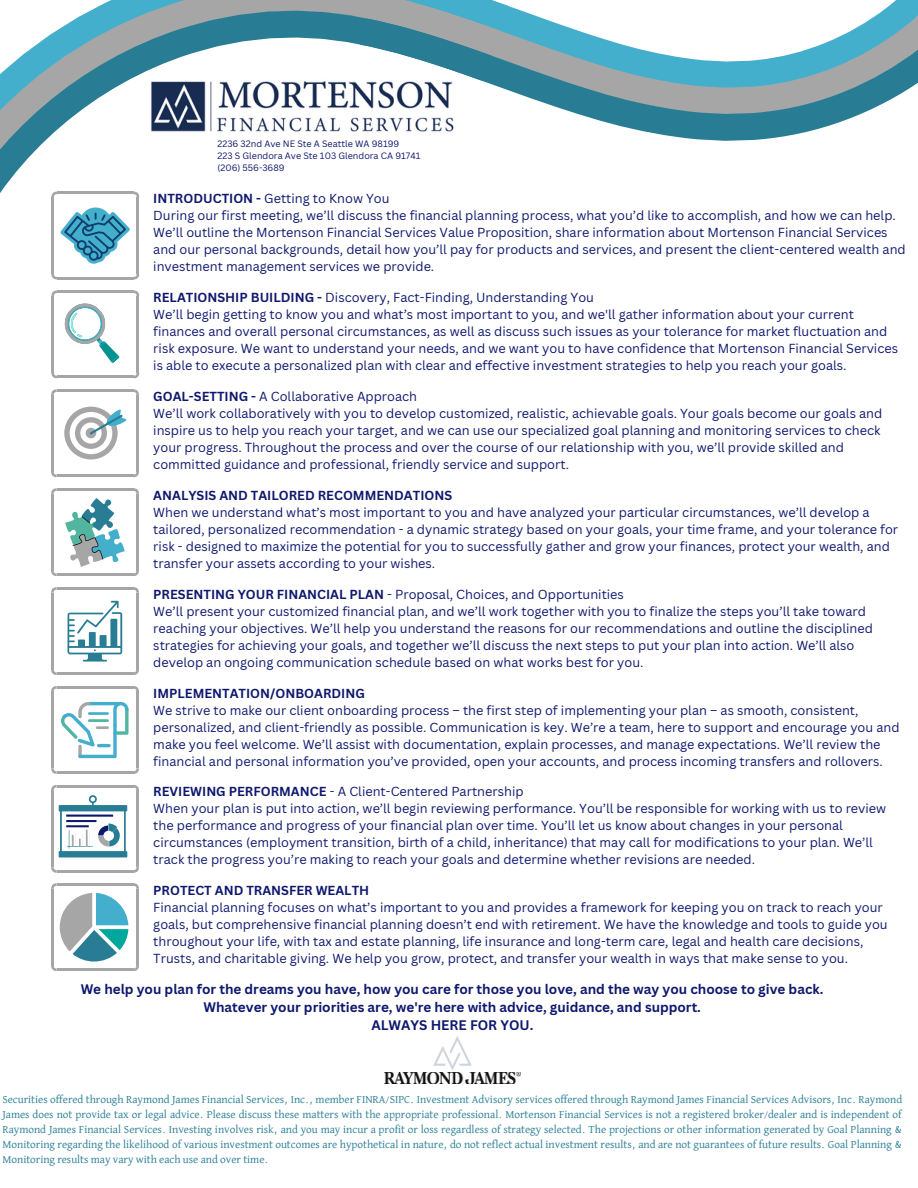
<style>
.page{position:relative;width:918px;height:1188px;background:#fff}
.page>*{position:absolute;margin:0;border:0;box-sizing:border-box;transform-origin:0 0}
.t1{font:700 13.5px/18px "Canva Sans";color:#0f186d;text-align:center}
.t2{font:12.75px/17px "Canva Sans";color:#0f186d}
.t3{font:700 12.75px "Canva Sans";color:#0f186d}
.t4{font:11.25px/15px "David Libre";color:#287d94;text-align:justify}
.t5{font:9px/12px "Canva Sans";color:#0f186d}
.s1{font-weight:700}
</style>
<div class="page">
<svg style="left:0;top:0;width:357px;height:374px"></svg>
<svg style="left:357px;top:0;width:561px;height:141px"></svg>
<hr style="left:57px;top:192px;width:77px;height:2px;background:#a8a5a5">
<svg style="left:134px;top:192px;width:5px;height:5px"></svg>
<svg style="left:51px;top:192px;width:6px;height:5px"></svg>
<hr style="left:137px;top:197px;width:2px;height:77px;background:#a8a5a5">
<svg style="left:134px;top:274px;width:5px;height:5px"></svg>
<hr style="left:51px;top:197px;width:3px;height:77px;background:#a8a5a5">
<hr style="left:57px;top:277px;width:77px;height:2px;background:#a8a5a5">
<svg style="left:51px;top:274px;width:6px;height:5px"></svg>
<img style="left:145px;top:78px;width:314px;height:61px">
<img style="left:385px;top:1072px;width:136px;height:12px">
<svg style="left:60px;top:208px;width:70px;height:56px"></svg>
<svg style="left:51px;top:291px;width:88px;height:87px"></svg>
<hr style="left:57px;top:389px;width:76px;height:3px;background:#a6a6a6">
<svg style="left:133px;top:389px;width:6px;height:6px"></svg>
<svg style="left:51px;top:389px;width:6px;height:6px"></svg>
<hr style="left:136px;top:395px;width:3px;height:77px;background:#a6a6a6">
<svg style="left:133px;top:472px;width:6px;height:5px"></svg>
<hr style="left:51px;top:395px;width:3px;height:77px;background:#a6a6a6">
<hr style="left:57px;top:475px;width:76px;height:2px;background:#a6a6a6">
<svg style="left:51px;top:472px;width:6px;height:5px"></svg>
<svg style="left:64px;top:407px;width:63px;height:52px"></svg>
<hr style="left:57px;top:488px;width:76px;height:3px;background:#a6a6a6">
<svg style="left:133px;top:488px;width:6px;height:6px"></svg>
<svg style="left:51px;top:488px;width:6px;height:6px"></svg>
<hr style="left:136px;top:494px;width:3px;height:77px;background:#a6a6a6">
<svg style="left:133px;top:571px;width:6px;height:5px"></svg>
<hr style="left:51px;top:494px;width:3px;height:77px;background:#a6a6a6">
<hr style="left:57px;top:573px;width:76px;height:3px;background:#a6a6a6">
<svg style="left:51px;top:571px;width:6px;height:5px"></svg>
<svg style="left:65px;top:498px;width:60px;height:69px"></svg>
<hr style="left:57px;top:587px;width:76px;height:3px;background:#a6a6a6">
<svg style="left:133px;top:587px;width:6px;height:6px"></svg>
<svg style="left:51px;top:587px;width:6px;height:6px"></svg>
<hr style="left:136px;top:593px;width:3px;height:76px;background:#a6a6a6">
<svg style="left:133px;top:669px;width:6px;height:6px"></svg>
<hr style="left:51px;top:593px;width:3px;height:76px;background:#a6a6a6">
<hr style="left:57px;top:672px;width:76px;height:3px;background:#a6a6a6">
<svg style="left:51px;top:669px;width:6px;height:6px"></svg>
<svg style="left:67px;top:601px;width:55px;height:61px"></svg>
<hr style="left:57px;top:785px;width:76px;height:3px;background:#a6a6a6">
<svg style="left:133px;top:785px;width:6px;height:5px"></svg>
<hr style="left:136px;top:790px;width:3px;height:77px;background:#a6a6a6">
<svg style="left:133px;top:867px;width:6px;height:6px"></svg>
<hr style="left:51px;top:790px;width:3px;height:77px;background:#a6a6a6">
<hr style="left:57px;top:870px;width:76px;height:3px;background:#a6a6a6">
<svg style="left:51px;top:867px;width:6px;height:6px"></svg>
<svg style="left:51px;top:785px;width:76px;height:72px"></svg>
<svg style="left:51px;top:883px;width:88px;height:88px"></svg>
<hr style="left:57px;top:686px;width:76px;height:3px;background:#a6a6a6">
<svg style="left:133px;top:686px;width:6px;height:6px"></svg>
<svg style="left:51px;top:686px;width:6px;height:6px"></svg>
<hr style="left:136px;top:692px;width:3px;height:76px;background:#a6a6a6">
<svg style="left:133px;top:768px;width:6px;height:6px"></svg>
<hr style="left:51px;top:692px;width:3px;height:76px;background:#a6a6a6">
<hr style="left:57px;top:771px;width:76px;height:3px;background:#a6a6a6">
<svg style="left:51px;top:768px;width:6px;height:6px"></svg>
<svg style="left:61px;top:702px;width:68px;height:56px"></svg>
<img style="left:433px;top:1036px;width:39px;height:34px">
<p class="t5" style="left:218px;top:138px;width:205px">2236 32nd Ave NE Ste A Seattle WA 98199<br>223 S Glendora Ave Ste 103 Glendora CA 91741 (206) 556-3689</p>
<p class="t2" style="left:153px;top:190px;width:754px"><span class="s1">INTRODUCTION -</span> Getting to Know You<br>During our first meeting, we’ll discuss the financial planning process, what you’d like to accomplish, and how we can help.<br>We’ll outline the Mortenson Financial Services Value Proposition, share information about Mortenson Financial Services and our personal backgrounds, detail how you’ll pay for products and services, and present the client-centered wealth and investment management services we provide.</p>
<p class="t2" style="left:153px;top:289px;width:746px"><span class="s1">RELATIONSHIP BUILDING -</span> Discovery, Fact-Finding, Understanding You<br>We’ll begin getting to know you and what’s most important to you, and we'll gather information about your current finances and overall personal circumstances, as well as discuss such issues as your tolerance for market fluctuation and risk exposure. We want to understand your needs, and we want you to have confidence that Mortenson Financial Services is able to execute a personalized plan with clear and effective investment strategies to help you reach your goals.</p>
<p class="t2" style="left:153px;top:387px;width:731px"><span class="s1">GOAL-SETTING -</span> A Collaborative Approach<br>We’ll work collaboratively with you to develop customized, realistic, achievable goals. Your goals become our goals and inspire us to help you reach your target, and we can use our specialized goal planning and monitoring services to check your progress. Throughout the process and over the course of our relationship with you, we’ll provide skilled and committed guidance and professional, friendly service and support.</p>
<p class="t3" style="left:153px;top:486px;width:300px">ANALYSIS AND TAILORED RECOMMENDATIONS</p>
<p class="t2" style="left:153px;top:503px;width:746px">When we understand what’s most important to you and have analyzed your particular circumstances, we’ll develop a tailored, personalized recommendation - a dynamic strategy based on your goals, your time frame, and your tolerance for risk - designed to maximize the potential for you to successfully gather and grow your finances, protect your wealth, and transfer your assets according to your wishes.</p>
<p class="t2" style="left:153px;top:585px;width:721px"><span class="s1">PRESENTING YOUR FINANCIAL PLAN</span> - Proposal, Choices, and Opportunities<br>We’ll present your customized financial plan, and we’ll work together with you to finalize the steps you’ll take toward reaching your objectives. We’ll help you understand the reasons for our recommendations and outline the disciplined strategies for achieving your goals, and together we’ll discuss the next steps to put your plan into action. We’ll also develop an ongoing communication schedule based on what works best for you.</p>
<p class="t3" style="left:153px;top:685px;width:213px">IMPLEMENTATION/ONBOARDING</p>
<p class="t2" style="left:153px;top:702px;width:748px">We strive to make our client onboarding process – the first step of implementing your plan – as smooth, consistent, personalized, and client-friendly as possible. Communication is key. We’re a team, here to support and encourage you and make you feel welcome. We’ll assist with documentation, explain processes, and manage expectations. We’ll review the financial and personal information you’ve provided, open your accounts, and process incoming transfers and rollovers.</p>
<p class="t2" style="left:153px;top:783px;width:734px"><span class="s1">REVIEWING PERFORMANCE</span> - A Client-Centered Partnership<br>When your plan is put into action, we’ll begin reviewing performance. You’ll be responsible for working with us to review the performance and progress of your financial plan over time. You’ll let us know about changes in your personal circumstances (employment transition, birth of a child, inheritance) that may call for modifications to your plan. We’ll track the progress you’re making to reach your goals and determine whether revisions are needed.</p>
<p class="t3" style="left:153px;top:881px;width:217px">PROTECT AND TRANSFER WEALTH</p>
<p class="t2" style="left:153px;top:899px;width:736px">Financial planning focuses on what’s important to you and provides a framework for keeping you on track to reach your goals, but comprehensive financial planning doesn’t end with retirement. We have the knowledge and tools to guide you throughout your life, with tax and estate planning, life insurance and long-term care, legal and health care decisions, Trusts, and charitable giving. We help you grow, protect, and transfer your wealth in ways that make sense to you.</p>
<p class="t1" style="left:81px;top:980px;width:744px">We help you plan for the dreams you have, how you care for those you love, and the way you choose to give back.<br>Whatever your priorities are, we're here with advice, guidance, and support.<br>ALWAYS HERE FOR YOU.</p>
<p class="t4" style="left:2px;top:1092px;width:901px">Securities offered through Raymond James Financial Services, Inc., member FINRA/SIPC. Investment Advisory services offered through Raymond James Financial Services Advisors, Inc. Raymond James does not provide tax or legal advice. Please discuss these matters with the appropriate professional. Mortenson Financial Services is not a registered broker/dealer and is independent of Raymond James Financial Services. Investing involves risk, and you may incur a profit or loss regardless of strategy selected. The projections or other information generated by Goal Planning &amp; Monitoring regarding the likelihood of various investment outcomes are hypothetical in nature, do not reflect actual investment results, and are not guarantees of future results. Goal Planning &amp; Monitoring results may vary with each use and over time.</p>
</div>
